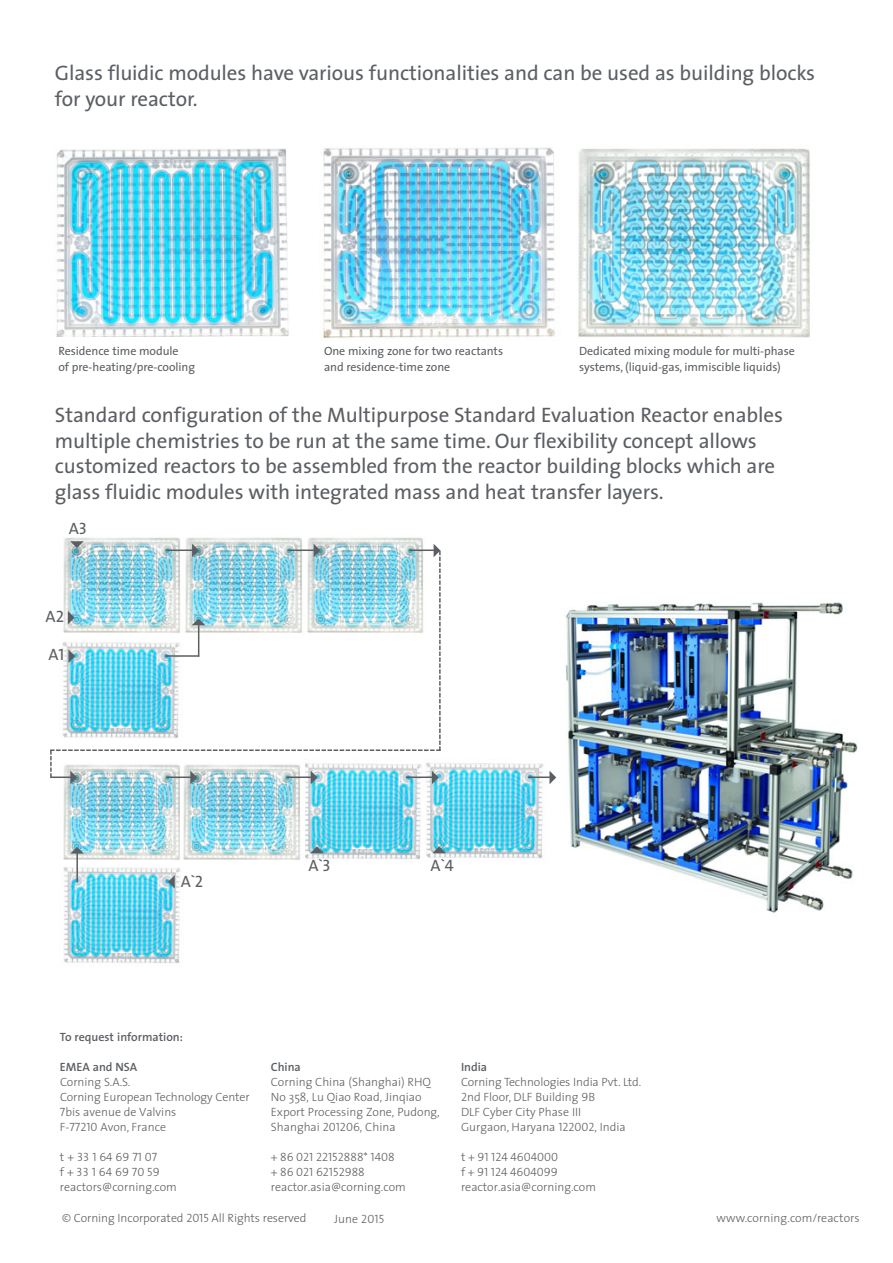
<style>
.page{position:relative;width:893px;height:1263px;background:#fff}
.page>*{position:absolute;margin:0;border:0;box-sizing:border-box;transform-origin:0 0}
.t1{font:21px/25.5px "The Sans";letter-spacing:-.005em;color:#5b5f63}
.t2{font:16.5px "The Sans";color:#5b5f63}
.t3{font:300 12px/15px "The Sans";color:#5b5f63}
.t4{font:12px/16.5px "The Sans";letter-spacing:-.005em;color:#5b5f63}
.t5{font:12px/15px "The Sans Light Caps";color:#5b5f63}
.t6{font:600 12px "The Sans";color:#5b5f63}
.s1{font-family:"The Sans Caps"}
.s2{font-family:"The Sans Light Caps";font-weight:400}
.s3{font-family:"The Sans";font-weight:300}
</style>
<div class="page">
<img style="left:556px;top:602px;width:302px;height:311px">
<img style="left:305px;top:763px;width:239px;height:97px">
<img style="left:56px;top:148px;width:233px;height:188px">
<img style="left:323px;top:147px;width:232px;height:192px">
<img style="left:578px;top:148px;width:232px;height:190px">
<img style="left:64px;top:537px;width:116px;height:4px">
<img style="left:186px;top:537px;width:116px;height:4px">
<img style="left:63px;top:784px;width:117px;height:76px">
<img style="left:183px;top:784px;width:117px;height:76px">
<img style="left:308px;top:537px;width:115px;height:4px">
<svg style="left:549px;top:771px;width:7px;height:13px"></svg>
<hr style="left:528px;top:776px;width:24px;height:2px;background:#5b5f63">
<img style="left:50px;top:541px;width:391px;height:243px">
<img style="left:63px;top:867px;width:118px;height:97px">
<svg style="left:168px;top:875px;width:7px;height:14px"></svg>
<svg style="left:310px;top:846px;width:14px;height:7px"></svg>
<svg style="left:432px;top:846px;width:14px;height:7px"></svg>
<hr style="left:76px;top:852px;width:2px;height:30px;background:#5b5f63">
<svg style="left:70px;top:847px;width:14px;height:6px"></svg>
<h1 class="t1" style="left:55px;top:62px;width:762px">Glass fluidic modules have various functionalities and can be used as building blocks for your reactor.</h1>
<p class="t4" style="left:58px;top:344px;width:138px">Residence time module<br>of pre-heating/pre-cooling</p>
<p class="t4" style="left:324px;top:344px;width:181px">One mixing zone for two reactants and residence-time zone</p>
<p class="t4" style="left:579px;top:344px;width:217px">Dedicated mixing module for multi-phase systems, (liquid-gas, immiscible liquids)</p>
<p class="t1" style="left:55px;top:404px;width:730px">Standard configuration of the Multipurpose Standard Evaluation Reactor enables multiple chemistries to be run at the same time. Our flexibility concept allows customized reactors to be assembled from the reactor building blocks which are glass fluidic modules with integrated mass and heat transfer layers.</p>
<h2 class="t2" style="left:69px;top:522px;width:20px">A<span class="s1">3</span></h2>
<h2 class="t2" style="left:46px;top:610px;width:20px">A<span class="s1">2</span></h2>
<h2 class="t2" style="left:48px;top:648px;width:17px">A<span class="s1">1</span></h2>
<h2 class="t2" style="left:181px;top:874px;width:24px">A`<span class="s1">2</span></h2>
<h2 class="t2" style="left:308px;top:859px;width:24px">A`<span class="s1">3</span></h2>
<h2 class="t2" style="left:430px;top:859px;width:25px">A`<span class="s1">4</span></h2>
<p class="t6" style="left:60px;top:1032px;width:124px">To request information:</p>
<p class="t6" style="left:60px;top:1062px;width:79px">EMEA and NSA</p>
<p class="t3" style="left:60px;top:1076px;width:191px">Corning S.A.S.<br>Corning European Technology Center<br><span class="s2">7</span>bis avenue de Valvins<br>F-<span class="s2">77210</span> Avon, France</p>
<p class="t5" style="left:60px;top:1151px;width:101px"><span class="s3">t +</span> 33 1 64 69 71 07 <span class="s3">f +</span> 33 1 64 69 70 59</p>
<p class="t3" style="left:60px;top:1181px;width:118px">reactors@corning.com</p>
<p class="t6" style="left:271px;top:1062px;width:32px">China</p>
<p class="t3" style="left:271px;top:1074px;width:170px">Corning China (Shanghai) RHQ<br>No 358, Lu Qiao Road, Jinqiao<br>Export Processing Zone, Pudong,<br>Shanghai <span class="s2">201206</span>, China</p>
<p class="t5" style="left:271px;top:1149px;width:125px"><span class="s3">+</span> 86 021 22152888* 1408 <span class="s3">+</span> 86 021 62152988</p>
<p class="t3" style="left:271px;top:1179px;width:136px">reactor.asia@corning.com</p>
<p class="t6" style="left:461px;top:1062px;width:28px">India</p>
<p class="t3" style="left:461px;top:1075px;width:182px">Corning Technologies India Pvt. Ltd.<br><span class="s2">2</span>nd Floor, DLF Building <span class="s2">9</span>B<br>DLF Cyber City Phase III<br>Gurgaon, Haryana <span class="s2">122002,</span> India</p>
<p class="t5" style="left:461px;top:1149px;width:99px"><span class="s3">t +</span> 91 124 4604000 <span class="s3">f +</span> 91 124 4604099</p>
<p class="t3" style="left:461px;top:1179px;width:136px">reactor.asia@corning.com</p>
<p class="t3" style="left:62px;top:1211px;width:246px">© Corning Incorporated <span class="s2">2015</span> All Rights reserved</p>
<p class="t3" style="left:334px;top:1211px;width:52px">June <span class="s2">2015</span></p>
<p class="t3" style="left:716px;top:1211px;width:145px">www.corning.com/reactors</p>
</div>
